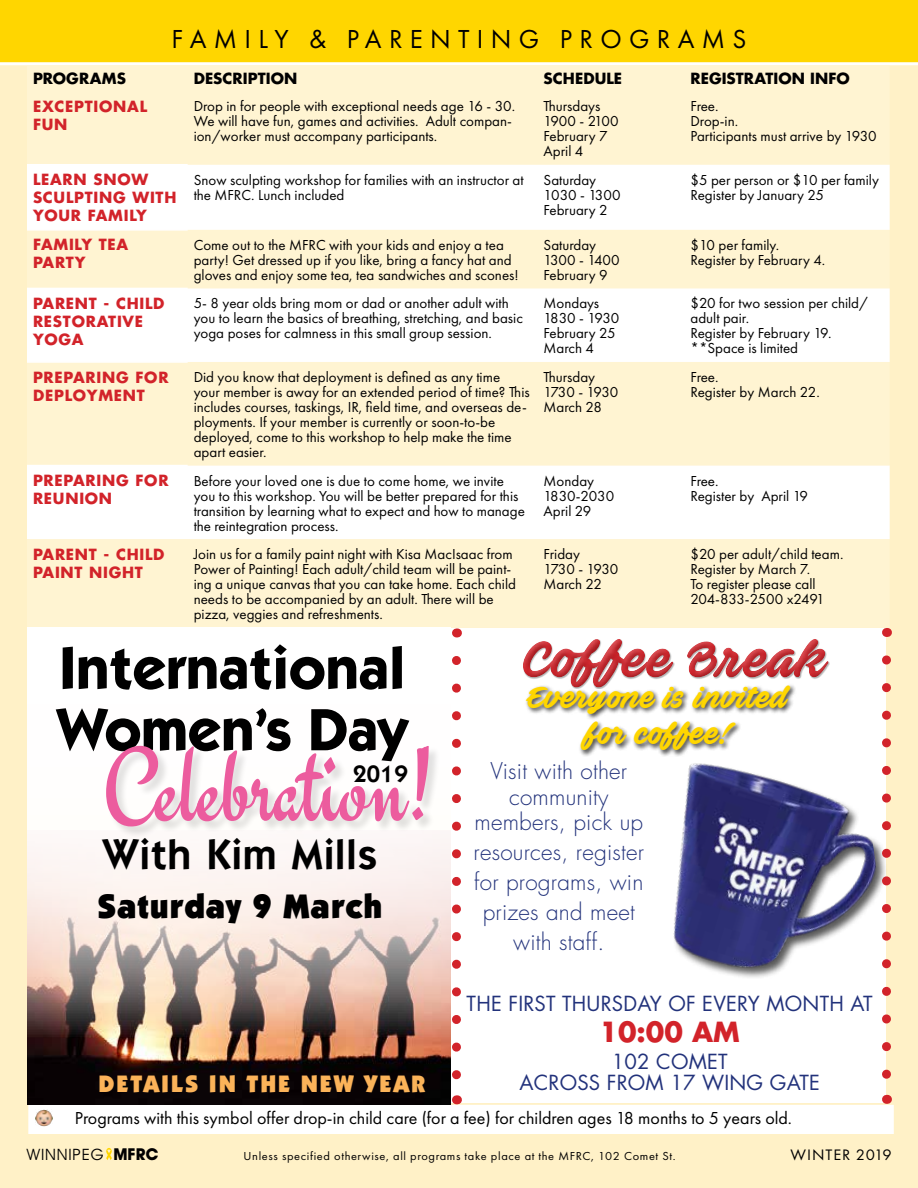
<style>
.page{position:relative;width:918px;height:1188px;background:#fff}
.page>*{position:absolute;margin:0;border:0;box-sizing:border-box;transform-origin:0 0}
.t1{font:106.05px "Engagement";color:#ec5c9e}
.t2{font:700 59.85px/61.7px "Itc Kabel";color:#000}
.t3{font:51px "Ave Fedan PERSONALUSEONLY";letter-spacing:.02em;color:#d2232a}
.t4{font:600 42.75px "Itc Kabel";letter-spacing:.04em;color:#000}
.t5{font:900 34.2px "Itc Kabel";letter-spacing:.03em;color:#000}
.t6{font:30px/36px "Ave Fedan PERSONALUSEONLY";letter-spacing:.02em;color:#ffd600;text-align:center}
.t7{font:27px "Futura PT";letter-spacing:.27em;color:#000}
.t8{font:700 27px "Futura";color:#d2232a}
.t9{font:900 24px "Itc Kabel";letter-spacing:.08em;color:#fbb359}
.t10{font:600 24px "Itc Kabel";color:#000}
.t11{font:300 22.5px/30px "Futura";letter-spacing:.01em;color:#22327b;text-align:center}
.t12{font:20.25px/21px "Futura";letter-spacing:.01em;color:#22327b;text-align:center}
.t13{font:18px "Futura PT";color:#000}
.t14{font:15.75px "Avant Garde IT Cby BT";letter-spacing:.05em;color:#000;scale:1.04 1}
.t15{font:15.75px "Futura PT";letter-spacing:.06em;color:#000;scale:1.04 1}
.t16{font:15px/15px "Futura PT";color:#000}
.t17{font:700 15px/18px "Futura";letter-spacing:.05em;color:#d2232a}
.t18{font:700 15px "Futura";letter-spacing:.005em;color:#000}
.t19{font:12px "Futura PT";letter-spacing:.05em;color:#000;scale:1.04 1}
.s1{font-weight:700;font-size:16.5px}
</style>
<div class="page">
<div style="left:0;top:55px;width:918px;height:1133px;background:#fff1c7"></div>
<div style="left:0;top:0;width:918px;height:63px;background:#ffd600"></div>
<hr style="left:0;top:62px;width:918px;height:3px;background:#fff">
<svg style="left:106px;top:1148px;width:6px;height:12px"></svg>
<div style="left:451px;top:629px;width:435px;height:474px;background:#fff"></div>
<div style="left:30px;top:1106px;width:862px;height:26px;background:#fff"></div>
<div style="left:28px;top:1105px;width:866px;height:29px;border:3px solid #fff"></div>
<img style="left:35px;top:1109px;width:18px;height:18px">
<div style="left:27px;top:65px;width:863px;height:563px;background:#fff4d2"></div>
<svg style="left:27px;top:165px;width:863px;height:374px;fill:#fff"></svg>
<hr style="left:27px;top:164px;width:161px;height:1px;background:#fff">
<hr style="left:27px;top:229px;width:161px;height:2px;background:#fff">
<hr style="left:27px;top:288px;width:161px;height:1px;background:#fff">
<hr style="left:27px;top:361px;width:161px;height:2px;background:#fff">
<hr style="left:27px;top:465px;width:161px;height:1px;background:#fff">
<img style="left:27px;top:1036px;width:423px;height:68px">
<svg style="left:27px;top:628px;width:423px;height:408px;background:#e9ded9"></svg>
<div style="left:106px;top:746px;width:335px;height:93px;background:#000;opacity:.12"></div>
<div style="left:470px;top:626px;width:400px;height:69px;background:#fff"></div>
<div style="left:480px;top:626px;width:401px;height:71px;background:#000;opacity:.75"></div>
<div style="left:524px;top:684px;width:273px;height:73px;background:#000;opacity:.75"></div>
<img style="left:653px;top:755px;width:226px;height:223px">
<svg style="left:452px;top:660px;width:9px;height:420px"></svg>
<svg style="left:882px;top:660px;width:9px;height:419px"></svg>
<h3 class="t7" style="left:172px;top:23px;width:576px">FAMILY &amp; PARENTING PROGRAMS</h3>
<p class="t18" style="left:33px;top:68px;width:94px">PROGRAMS</p>
<p class="t18" style="left:194px;top:68px;width:105px">DESCRIPTION</p>
<p class="t18" style="left:544px;top:68px;width:80px">SCHEDULE</p>
<p class="t18" style="left:690px;top:68px;width:161px">REGISTRATION INFO</p>
<p class="t17" style="left:33px;top:97px;width:116px">EXCEPTIONAL<br>FUN</p>
<p class="t16" style="left:194px;top:99px;width:323px">Drop in for people with exceptional needs age 16 - 30.<br>We will have fun, games and activities. Adult compan&shy;ion/worker must accompany participants.</p>
<p class="t16" style="left:544px;top:99px;width:77px">Thursdays<br>1900 - 2100<br>February 7<br>April 4</p>
<p class="t16" style="left:690px;top:99px;width:188px">Free.<br>Drop-in.<br>Participants must arrive by 1930</p>
<p class="t17" style="left:33px;top:170px;width:145px">LEARN SNOW<br>SCULPTING WITH<br>YOUR FAMILY</p>
<p class="t16" style="left:194px;top:172px;width:332px">Snow sculpting workshop for families with an instructor at the MFRC. Lunch included</p>
<p class="t16" style="left:544px;top:172px;width:78px">Saturday<br>1030 - 1300<br>February 2</p>
<p class="t16" style="left:690px;top:172px;width:190px">$5 per person or $10 per family<br>Register by January 25</p>
<p class="t17" style="left:33px;top:235px;width:97px">FAMILY TEA<br>PARTY</p>
<p class="t16" style="left:194px;top:237px;width:327px">Come out to the MFRC with your kids and enjoy a tea party! Get dressed up if you like, bring a fancy hat and gloves and enjoy some tea, tea sandwiches and scones!</p>
<p class="t16" style="left:544px;top:237px;width:78px">Saturday<br>1300 - 1400<br>February 9</p>
<p class="t16" style="left:690px;top:237px;width:136px">$10 per family.<br>Register by February 4.</p>
<p class="t17" style="left:33px;top:294px;width:133px">PARENT - CHILD<br>RESTORATIVE<br>YOGA</p>
<p class="t16" style="left:194px;top:296px;width:331px">5- 8 year olds bring mom or dad or another adult with you to learn the basics of breathing, stretching, and basic yoga poses for calmness in this small group session.</p>
<p class="t16" style="left:544px;top:296px;width:77px">Mondays<br>1830 - 1930<br>February 25<br>March 4</p>
<p class="t16" style="left:690px;top:296px;width:179px">$20 for two session per child/ adult pair.<br>Register by February 19. **Space is limited</p>
<p class="t17" style="left:33px;top:368px;width:137px">PREPARING FOR<br>DEPLOYMENT</p>
<p class="t16" style="left:194px;top:369px;width:338px">Did you know that deployment is defined as any time your member is away for an extended period of time? This includes courses, taskings, IR, field time, and overseas de&shy;ployments. If your member is currently or soon-to-be deployed, come to this workshop to help make the time apart easier.</p>
<p class="t16" style="left:544px;top:369px;width:76px">Thursday<br>1730 - 1930<br>March 28</p>
<p class="t16" style="left:690px;top:369px;width:131px">Free.<br>Register by March 22.</p>
<p class="t17" style="left:33px;top:471px;width:137px">PREPARING FOR<br>REUNION</p>
<p class="t16" style="left:194px;top:473px;width:333px">Before your loved one is due to come home, we invite you to this workshop. You will be better prepared for this transition by learning what to expect and how to manage the reintegration process.</p>
<p class="t16" style="left:544px;top:473px;width:72px">Monday<br>1830-2030<br>April 29</p>
<p class="t16" style="left:690px;top:473px;width:119px">Free.<br>Register by April 19</p>
<p class="t17" style="left:33px;top:545px;width:133px">PARENT - CHILD<br>PAINT NIGHT</p>
<p class="t16" style="left:194px;top:547px;width:324px">Join us for a family paint night with Kisa MacIsaac from Power of Painting! Each adult/child team will be paint&shy;ing a unique canvas that you can take home. Each child needs to be accompanied by an adult. There will be pizza, veggies and refreshments.</p>
<p class="t16" style="left:544px;top:547px;width:76px">Friday<br>1730 - 1930<br>March 22</p>
<p class="t16" style="left:690px;top:547px;width:154px">$20 per adult/child team.<br>Register by March 7.<br>To register please call<br>204-833-2500 x2491</p>
<h2 class="t2" style="left:57px;top:636px;width:352px">International<br>Women’s Day</h2>
<h1 class="t1" style="left:103px;top:725px;width:333px">Celebration!</h1>
<h3 class="t10" style="left:353px;top:760px;width:56px">2019</h3>
<h3 class="t4" style="left:103px;top:829px;width:276px">With Kim Mills</h3>
<h3 class="t5" style="left:97px;top:885px;width:287px">Saturday 9 March</h3>
<h3 class="t9" style="left:99px;top:1069px;width:329px">DETAILS IN THE NEW YEAR</h3>
<h3 class="t3" style="left:523px;top:627px;width:305px">Coffee Break</h3>
<h3 class="t6" style="left:526px;top:681px;width:262px">Everyone is invited for coffee!</h3>
<h3 class="t11" style="left:475px;top:758px;width:170px;line-height:25.5px">Visit with other community members, pick up</h3>
<h3 class="t11" style="left:474px;top:837px;width:172px">resources, register for programs, win prizes and meet with staff.</h3>
<h3 class="t12" style="left:467px;top:993px;width:408px">THE FIRST THURSDAY OF EVERY MONTH AT</h3>
<h3 class="t8" style="left:600px;top:1013px;width:142px">10:00 AM</h3>
<h3 class="t12" style="left:519px;top:1051px;width:302px">102 COMET<br>ACROSS FROM 17 WING GATE</h3>
<p class="t13" style="left:75px;top:1108px;width:719px">Programs with this symbol offer drop-in child care (for a fee) for children ages 18 months to 5 years old.</p>
<p class="t14" style="left:27px;top:1145px;width:128px">WINNIPEG <span class="s1">MFRC</span></p>
<p class="t19" style="left:244px;top:1149px;width:417px">Unless specified otherwise, all programs take place at the MFRC, 102 Comet St.</p>
<p class="t15" style="left:790px;top:1146px;width:99px">WINTER 2019</p>
</div>
